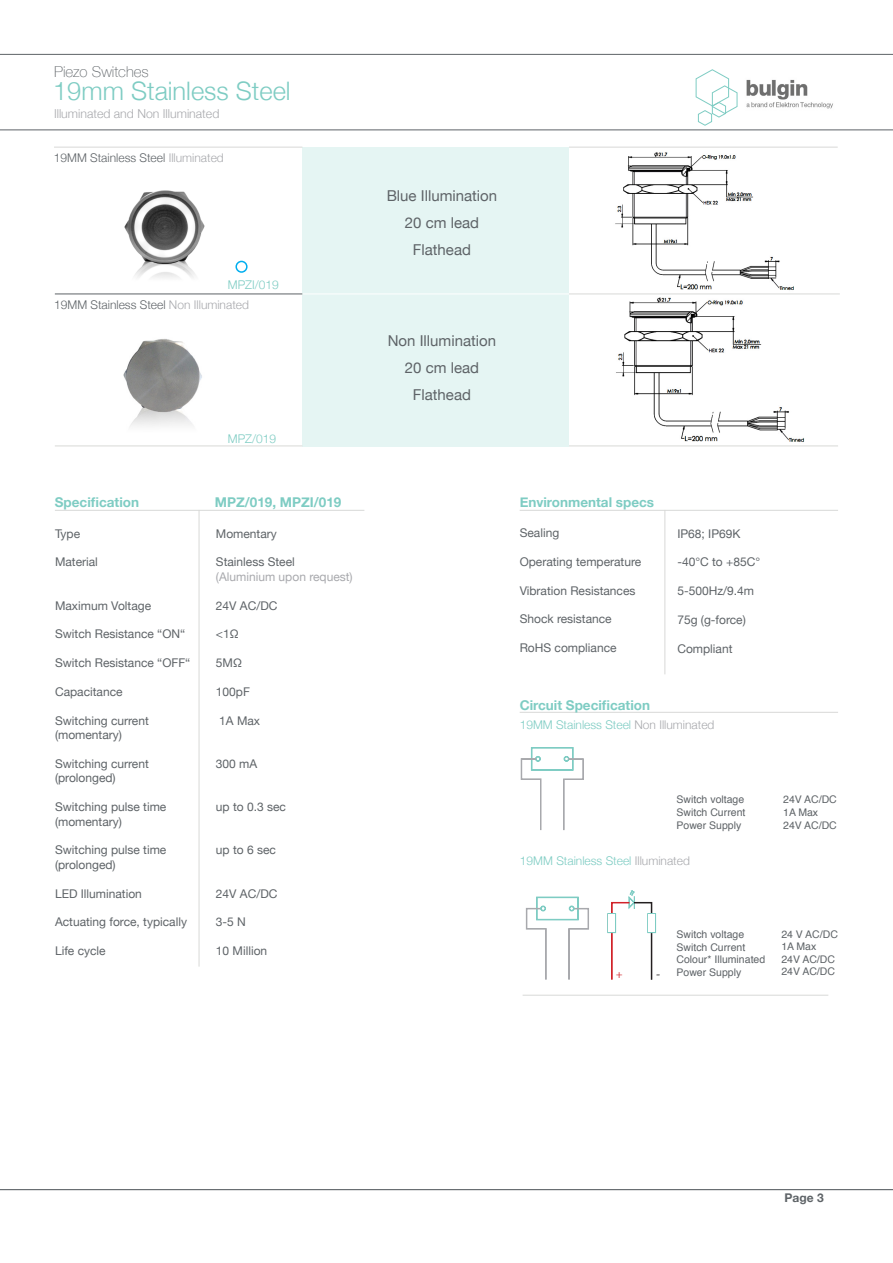
<style>
.page{position:relative;width:893px;height:1263px;background:#fff}
.page>*{position:absolute;margin:0;border:0;box-sizing:border-box;transform-origin:0 0}
.t1{font:300 25.5px "Helvetica Neue";color:#7eccc3}
.t2{font:15px "Helvetica Neue";color:#5e6367}
.t3{font:100 15px "Helvetica Neue";color:#5e6367}
.t4{font:700 13.5px "Helvetica Neue";color:#7eccc3}
.t5{font:13.5px "Minion Pro";color:#231f20}
.t6{font:300 12.3px "Helvetica Neue";color:#a8a9ad}
.t7{font:12px "Helvetica Neue";color:#5e6367}
.t8{font:300 12px "Helvetica Neue";color:#7eccc3}
.t9{font:300 12px "Helvetica Neue";color:#5e6367}
.t10{font:12px "Helvetica Neue";color:#a8a9ad}
.t11{font:700 12px "Helvetica Neue";color:#5e6367}
.t12{font:12px "Minion Pro";color:#d1232a}
.t13{font:10.5px "Helvetica";color:#5e6367}
.s1{color:#a8a9ad}
</style>
<div class="page">
<img style="left:746px;top:79px;width:87px;height:30px">
<svg style="left:695px;top:69px;width:43px;height:57px"></svg>
<hr style="left:0;top:1189px;width:893px;height:1px;background:#5e6367">
<img style="left:123px;top:339px;width:79px;height:88px">
<img style="left:124px;top:190px;width:124px;height:88px">
<hr style="left:569px;top:147px;width:269px;height:1px;background:#d8d9d7">
<div style="left:302px;top:147px;width:267px;height:299px;background:#e5f5f3"></div>
<hr style="left:55px;top:294px;width:247px;height:1px;background:#5e6367">
<hr style="left:302px;top:294px;width:267px;height:1px;background:#fff">
<hr style="left:0;top:54px;width:893px;height:1px;background:#5e6367">
<hr style="left:0;top:129px;width:893px;height:1px;background:#5e6367">
<hr style="left:569px;top:445px;width:269px;height:1px;background:#d8d9d7">
<hr style="left:55px;top:445px;width:247px;height:1px;background:#d8d9d7">
<hr style="left:55px;top:510px;width:309px;height:1px;background:#d8d9d7">
<hr style="left:199px;top:510px;width:1px;height:456px;background:#d8d9d7">
<hr style="left:54px;top:147px;width:248px;height:1px;background:#d8d9d7">
<hr style="left:520px;top:510px;width:318px;height:1px;background:#d8d9d7">
<hr style="left:520px;top:712px;width:318px;height:1px;background:#d8d9d7">
<hr style="left:664px;top:510px;width:1px;height:164px;background:#d8d9d7">
<img style="left:602px;top:152px;width:206px;height:142px">
<img style="left:616px;top:297px;width:189px;height:145px">
<hr style="left:569px;top:294px;width:271px;height:1px;background:#d8d9d7">
<div style="left:235px;top:261px;width:13px;height:12px;border:2px solid #00aeef;border-radius:50%"></div>
<svg style="left:520px;top:747px;width:64px;height:83px"></svg>
<hr style="left:523px;top:995px;width:305px;height:1px;background:#d8d9d7">
<svg style="left:607px;top:890px;width:49px;height:90px"></svg>
<div style="left:648px;top:914px;width:7px;height:18px;background:#fff"></div>
<div style="left:609px;top:914px;width:6px;height:18px;background:#fff"></div>
<svg style="left:526px;top:896px;width:63px;height:84px"></svg>
<p class="t3" style="left:54px;top:60px;width:96px">Piezo Switches</p>
<p class="t1" style="left:53px;top:71px;width:239px">19mm Stainless Steel</p>
<p class="t6" style="left:54px;top:104px;width:167px">Illuminated and Non Illuminated</p>
<p class="t9" style="left:54px;top:148px;width:171px">19MM Stainless Steel <span class="s1">Illuminated</span></p>
<p class="t8" style="left:228px;top:275px;width:52px">MPZI/019</p>
<p class="t9" style="left:54px;top:295px;width:196px">19MM Stainless Steel <span class="s1">Non Illuminated</span></p>
<p class="t8" style="left:228px;top:429px;width:50px">MPZ/019</p>
<p class="t4" style="left:55px;top:492px;width:86px">Specification</p>
<p class="t4" style="left:215px;top:492px;width:128px">MPZ/019, MPZI/019</p>
<p class="t7" style="left:55px;top:525px;width:27px">Type</p>
<p class="t7" style="left:55px;top:553px;width:44px">Material</p>
<p class="t7" style="left:55px;top:597px;width:98px">Maximum Voltage</p>
<p class="t7" style="left:55px;top:625px;width:132px">Switch Resistance “ON“</p>
<p class="t7" style="left:55px;top:654px;width:137px">Switch Resistance “OFF“</p>
<p class="t7" style="left:55px;top:683px;width:69px">Capacitance</p>
<p class="t7" style="left:55px;top:712px;width:95px">Switching current</p>
<p class="t7" style="left:55px;top:726px;width:68px">(momentary)</p>
<p class="t7" style="left:55px;top:755px;width:95px">Switching current</p>
<p class="t7" style="left:55px;top:769px;width:62px">(prolonged)</p>
<p class="t7" style="left:55px;top:798px;width:113px">Switching pulse time</p>
<p class="t7" style="left:55px;top:813px;width:68px">(momentary)</p>
<p class="t7" style="left:55px;top:841px;width:113px">Switching pulse time</p>
<p class="t7" style="left:55px;top:856px;width:62px">(prolonged)</p>
<p class="t7" style="left:55px;top:885px;width:88px">LED Illumination</p>
<p class="t7" style="left:55px;top:913px;width:134px">Actuating force, typically</p>
<p class="t7" style="left:55px;top:942px;width:52px">Life cycle</p>
<p class="t7" style="left:216px;top:525px;width:62px">Momentary</p>
<p class="t7" style="left:216px;top:553px;width:80px">Stainless Steel</p>
<p class="t10" style="left:216px;top:568px;width:138px">(Aluminium upon request)</p>
<p class="t7" style="left:216px;top:597px;width:63px">24V AC/DC</p>
<p class="t7" style="left:216px;top:625px;width:24px">&lt;1Ω</p>
<p class="t7" style="left:216px;top:654px;width:28px">5MΩ</p>
<p class="t7" style="left:216px;top:683px;width:36px">100pF</p>
<p class="t7" style="left:219px;top:712px;width:42px">1A Max</p>
<p class="t7" style="left:216px;top:755px;width:43px">300 mA</p>
<p class="t7" style="left:216px;top:798px;width:72px">up to 0.3 sec</p>
<p class="t7" style="left:216px;top:841px;width:62px">up to 6 sec</p>
<p class="t7" style="left:216px;top:885px;width:63px">24V AC/DC</p>
<p class="t7" style="left:216px;top:913px;width:32px">3-5 N</p>
<p class="t7" style="left:216px;top:942px;width:53px">10 Million</p>
<p class="t2" style="left:387px;top:185px;width:112px">Blue Illumination</p>
<p class="t2" style="left:405px;top:212px;width:76px">20 cm lead</p>
<p class="t2" style="left:413px;top:239px;width:60px">Flathead</p>
<p class="t2" style="left:388px;top:330px;width:110px">Non Illumination</p>
<p class="t2" style="left:405px;top:357px;width:76px">20 cm lead</p>
<p class="t2" style="left:413px;top:384px;width:60px">Flathead</p>
<p class="t4" style="left:520px;top:491px;width:136px">Environmental specs</p>
<p class="t7" style="left:520px;top:524px;width:41px">Sealing</p>
<p class="t7" style="left:520px;top:553px;width:123px">Operating temperature</p>
<p class="t7" style="left:520px;top:582px;width:117px">Vibration Resistances</p>
<p class="t7" style="left:520px;top:610px;width:94px">Shock resistance</p>
<p class="t7" style="left:520px;top:639px;width:98px">RoHS compliance</p>
<p class="t4" style="left:520px;top:695px;width:132px">Circuit Specification</p>
<p class="t7" style="left:677px;top:525px;width:65px">IP68; IP69K</p>
<p class="t7" style="left:677px;top:553px;width:84px">-40°C to +85C°</p>
<p class="t7" style="left:677px;top:582px;width:78px">5-500Hz/9.4m</p>
<p class="t7" style="left:677px;top:611px;width:70px">75g (g-force)</p>
<p class="t7" style="left:677px;top:640px;width:57px">Compliant</p>
<p class="t8" style="left:520px;top:715px;width:196px">19MM Stainless Steel <span class="s1">Non Illuminated</span></p>
<p class="t13" style="left:677px;top:791px;width:69px">Switch voltage</p>
<p class="t13" style="left:677px;top:804px;width:70px">Switch Current</p>
<p class="t13" style="left:677px;top:817px;width:66px">Power Supply</p>
<p class="t8" style="left:520px;top:851px;width:171px">19MM Stainless Steel <span class="s1">Illuminated</span></p>
<p class="t13" style="left:783px;top:791px;width:55px">24V AC/DC</p>
<p class="t13" style="left:783px;top:804px;width:37px">1A Max</p>
<p class="t13" style="left:783px;top:817px;width:55px">24V AC/DC</p>
<p class="t12" style="left:616px;top:966px;width:8px">+</p>
<p class="t5" style="left:656px;top:965px;width:6px">-</p>
<p class="t13" style="left:676px;top:926px;width:69px">Switch voltage</p>
<p class="t13" style="left:676px;top:939px;width:70px">Switch Current</p>
<p class="t13" style="left:676px;top:951px;width:90px">Colour* Illuminated</p>
<p class="t13" style="left:676px;top:964px;width:66px">Power Supply</p>
<p class="t13" style="left:781px;top:926px;width:58px">24 V AC/DC</p>
<p class="t13" style="left:781px;top:938px;width:37px">1A Max</p>
<p class="t13" style="left:781px;top:951px;width:55px">24V AC/DC</p>
<p class="t13" style="left:781px;top:963px;width:55px">24V AC/DC</p>
<p class="t11" style="left:784px;top:1189px;width:41px">Page 3</p>
</div>
